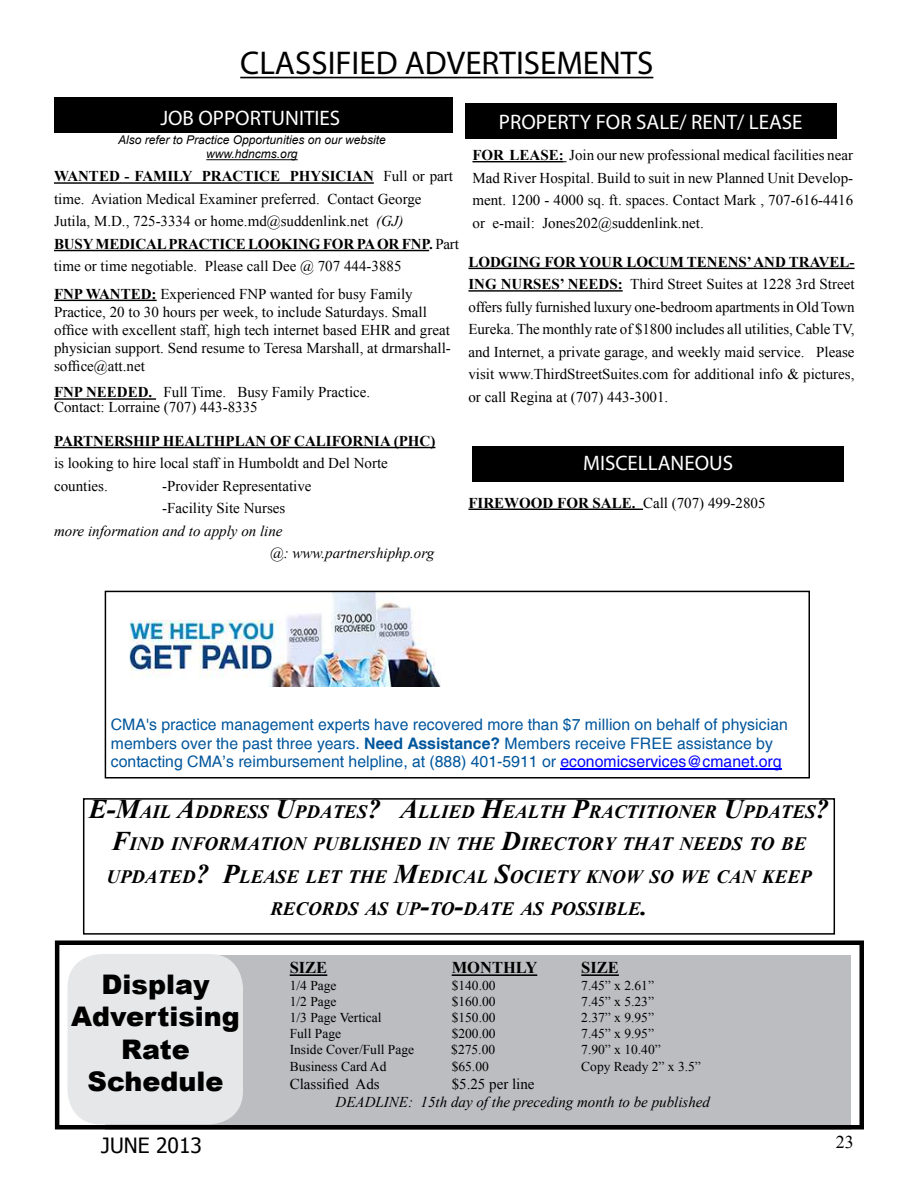
<style>
.page{position:relative;width:918px;height:1188px;background:#fff}
.page>*{position:absolute;margin:0;border:0;box-sizing:border-box;transform-origin:0 0}
.t1{font:33px "Myriad Pro";color:#000}
.t2{font:900 27px/32.4px "Arial";color:#000;text-align:center}
.t3{font:21px "Myriad Pro";color:#fff}
.t4{font:21px "Tahoma";color:#000}
.t5{font:italic 700 18.9px/32.4px "Times New Roman";color:#000;text-align:center}
.t6{font:18px "Times New Roman";color:#000}
.t7{font:700 16.5px "Times New Roman";color:#000}
.t8{font:15.9px/18.6px "Helvetica";color:#00569c}
.t9{font:15px/22.5px "Times New Roman";color:#000}
.t10{font:italic 15px/22.5px "Times New Roman";color:#000}
.t11{font:700 15px "Times New Roman";color:#000}
.t12{font:13.5px "Times New Roman";color:#000}
.t13{font:italic 12px/14.4px "Arial";color:#000;text-align:center}
.s1{font-weight:700}
.s2{font-style:italic}
.s3{color:#00f}
.s4{font-size:27px}
</style>
<div class="page">
<hr style="left:240px;top:77px;width:413px;height:1px;background:#000">
<hr style="left:206px;top:159px;width:92px;height:1px;background:#000">
<div style="left:465px;top:103px;width:371px;height:36px;background:#000"></div>
<div style="left:54px;top:97px;width:399px;height:36px;background:#000"></div>
<div style="left:105px;top:955px;width:745px;height:174px;background:#bcbdc0"></div>
<hr style="left:290px;top:974px;width:37px;height:2px;background:#000">
<hr style="left:452px;top:974px;width:85px;height:2px;background:#000">
<hr style="left:581px;top:974px;width:38px;height:2px;background:#000">
<div style="left:55px;top:940px;width:809px;height:189px;border:4px solid #000"></div>
<div style="left:472px;top:446px;width:372px;height:35px;background:#000"></div>
<hr style="left:472px;top:161px;width:92px;height:1px;background:#000">
<hr style="left:468px;top:509px;width:175px;height:1px;background:#000">
<hr style="left:54px;top:182px;width:320px;height:2px;background:#000">
<div style="left:68px;top:954px;width:175px;height:170px;background:#e6e7e8;border-radius:34px"></div>
<div style="left:83px;top:798px;width:752px;height:137px;border:2px solid #000"></div>
<hr style="left:54px;top:300px;width:103px;height:1px;background:#000">
<hr style="left:54px;top:250px;width:375px;height:1px;background:#000">
<hr style="left:54px;top:398px;width:102px;height:2px;background:#000">
<hr style="left:54px;top:447px;width:381px;height:1px;background:#000">
<img style="left:129px;top:594px;width:311px;height:92px">
<hr style="left:560px;top:769px;width:222px;height:1px;background:#00f">
<div style="left:105px;top:591px;width:705px;height:187px;border:2px solid #000"></div>
<hr style="left:468px;top:268px;width:387px;height:1px;background:#000">
<hr style="left:468px;top:290px;width:155px;height:2px;background:#000">
<h1 class="t1" style="left:240px;top:43px;width:415px">CLASSIFIED ADVERTISEMENTS</h1>
<h3 class="t3" style="left:160px;top:105px;width:181px">JOB OPPORTUNITIES</h3>
<h3 class="t3" style="left:499px;top:109px;width:305px">PROPERTY FOR SALE/ RENT/ LEASE</h3>
<p class="t13" style="left:118px;top:133px;width:269px">Also refer to Practice Opportunities on our website www.hdncms.org</p>
<p class="t9" style="left:54px;top:165px;width:401px"><span class="s1">WANTED - FAMILY PRACTICE PHYSICIAN</span> Full or part time. Aviation Medical Examiner preferred. Contact George<br>Jutila, M.D., 725-3334 or home.md@suddenlink.net <span class="s2">(GJ)</span></p>
<p class="t11" style="left:54px;top:234px;width:21px">BUSY</p>
<p class="t11" style="left:95px;top:234px;width:25px">MEDICAL</p>
<p class="t11" style="left:169px;top:234px;width:20px">PRACTICE</p>
<p class="t11" style="left:248px;top:234px;width:12px">LOO</p>
<p class="t11" style="left:281px;top:234px;width:54px">KING FOR</p>
<p class="t9" style="left:54px;top:232px;width:406px;text-indent:303px"><span class="s1">PA OR FNP.</span> Part time or time negotiable. Please call Dee @ 707 444-3885</p>
<p class="t9" style="left:54px;top:284px;width:398px;line-height:18px;text-indent:98px"><span class="s1">:</span> Experienced FNP wanted for busy Family Practice, 20 to 30 hours per week, to include Saturdays. Small office with excellent staff, high tech internet based EHR and great physician support. Send resume to Teresa Marshall, at drmarshall&shy;soffice@att.net</p>
<p class="t11" style="left:54px;top:283px;width:57px">FNP WANTED</p>
<p class="t9" style="left:54px;top:385px;width:318px;line-height:15px"><span class="s1">FNP NEEDED.</span> Full Time. Busy Family Practice.<br>Contact: Lorraine (707) 443-8335</p>
<p class="t11" style="left:54px;top:431px;width:19px">PARTNERSHIP</p>
<p class="t11" style="left:163px;top:431px;width:23px">HEALTH</p>
<p class="t11" style="left:226px;top:431px;width:21px">PLAN</p>
<p class="t11" style="left:270px;top:431px;width:46px">OF CALIFORNIA</p>
<p class="t11" style="left:394px;top:431px;width:43px">(PHC)</p>
<p class="t9" style="left:54px;top:452px;width:335px">is looking to hire local staff in Humboldt and Del Norte counties.</p>
<p class="t9" style="left:162px;top:474px;width:151px">-Provider Representative -Facility Site Nurses</p>
<p class="t10" style="left:270px;top:519px;width:166px;text-indent:-216px">more information and to apply on line<br>@: www.partnershiphp.org</p>
<p class="t9" style="left:472px;top:144px;width:382px;text-align:justify;text-indent:86px"><span class="s1">:</span> Join our new professional medical facilities near Mad River Hospital. Build to suit in new Planned Unit Develop&shy;ment. 1200 - 4000 sq. ft. spaces. Contact Mark , 707-616-4416 or e-mail: Jones202@suddenlink.net.</p>
<p class="t11" style="left:472px;top:145px;width:58px">FOR LEASE</p>
<p class="t9" style="left:468px;top:250px;width:388px;text-align:justify"><span class="s1">LODGING FOR YOUR LOCUM TENENS’ AND TRAVEL-ING NURSES’ NEEDS:</span> Third Street Suites at 1228 3rd Street offers fully furnished luxury one-bedroom apartments in Old Town Eureka. The monthly rate of $1800 includes all utilities, Cable TV, and Internet, a private garage, and weekly maid service. Please visit www.ThirdStreetSuites.com for additional info &amp; pictures, or call Regina at (707) 443-3001.</p>
<h3 class="t3" style="left:583px;top:450px;width:152px">MISCELLANEOUS</h3>
<p class="t9" style="left:468px;top:491px;width:299px"><span class="s1">FIREWOOD FOR SALE.</span> Call (707) 499-2805</p>
<p class="t8" style="left:111px;top:716px;width:679px">CMA's practice management experts have recovered more than $7 million on behalf of physician members over the past three years. <span class="s1">Need Assistance?</span> Members receive FREE assistance by contacting CMA’s reimbursement helpline, at (888) 401-5911 or <span class="s3">economicservices@cmanet.org</span></p>
<p class="t5" style="left:89px;top:795px;width:742px"><span class="s4">E-M</span>AIL <span class="s4">A</span>DDRESS <span class="s4">U</span>PDATES<span class="s4">? A</span>LLIED <span class="s4">H</span>EALTH <span class="s4">P</span>RACTITIONER <span class="s4">U</span>PDATES<span class="s4">?<br>F</span>IND INFORMATION PUBLISHED IN THE <span class="s4">D</span>IRECTORY THAT NEEDS TO BE UPDATED<span class="s4">? P</span>LEASE LET THE <span class="s4">M</span>EDICAL <span class="s4">S</span>OCIETY KNOW SO WE CAN KEEP RECORDS AS UP<span class="s4">-</span>TO<span class="s4">-</span>DATE AS POSSIBLE<span class="s4">.</span></p>
<h2 class="t2" style="left:71px;top:967px;width:170px">Display<br>Advertising<br>Rate<br>Schedule</h2>
<h3 class="t4" style="left:101px;top:1132px;width:102px">JUNE 2013</h3>
<p class="t7" style="left:290px;top:956px;width:39px">SIZE</p>
<p class="t7" style="left:452px;top:956px;width:87px">MONTHLY</p>
<p class="t7" style="left:581px;top:956px;width:39px">SIZE</p>
<p class="t12" style="left:290px;top:976px;width:48px">1/4 Page</p>
<p class="t12" style="left:452px;top:976px;width:45px">$140.00</p>
<p class="t12" style="left:581px;top:976px;width:74px">7.45” x 2.61”</p>
<p class="t12" style="left:290px;top:992px;width:48px">1/2 Page</p>
<p class="t12" style="left:452px;top:992px;width:45px">$160.00</p>
<p class="t12" style="left:581px;top:992px;width:74px">7.45” x 5.23”</p>
<p class="t12" style="left:290px;top:1008px;width:93px">1/3 Page Vertical</p>
<p class="t12" style="left:452px;top:1008px;width:45px">$150.00</p>
<p class="t12" style="left:581px;top:1008px;width:74px">2.37” x 9.95”</p>
<p class="t12" style="left:290px;top:1025px;width:53px">Full Page</p>
<p class="t12" style="left:452px;top:1025px;width:45px">$200.00</p>
<p class="t12" style="left:581px;top:1025px;width:74px">7.45” x 9.95”</p>
<p class="t12" style="left:290px;top:1041px;width:126px">Inside Cover/Full Page</p>
<p class="t12" style="left:451px;top:1041px;width:45px">$275.00</p>
<p class="t12" style="left:581px;top:1041px;width:81px">7.90” x 10.40”</p>
<p class="t12" style="left:290px;top:1057px;width:98px">Business Card Ad</p>
<p class="t12" style="left:452px;top:1057px;width:39px">$65.00</p>
<p class="t12" style="left:581px;top:1057px;width:121px">Copy Ready 2” x 3.5”</p>
<p class="t9" style="left:290px;top:1072px;width:92px">Classified Ads</p>
<p class="t9" style="left:452px;top:1072px;width:84px">$5.25 per line</p>
<p class="t10" style="left:336px;top:1090px;width:376px">DEADLINE: 15th day of the preceding month to be published</p>
<p class="t6" style="left:836px;top:1130px;width:19px">23</p>
</div>
